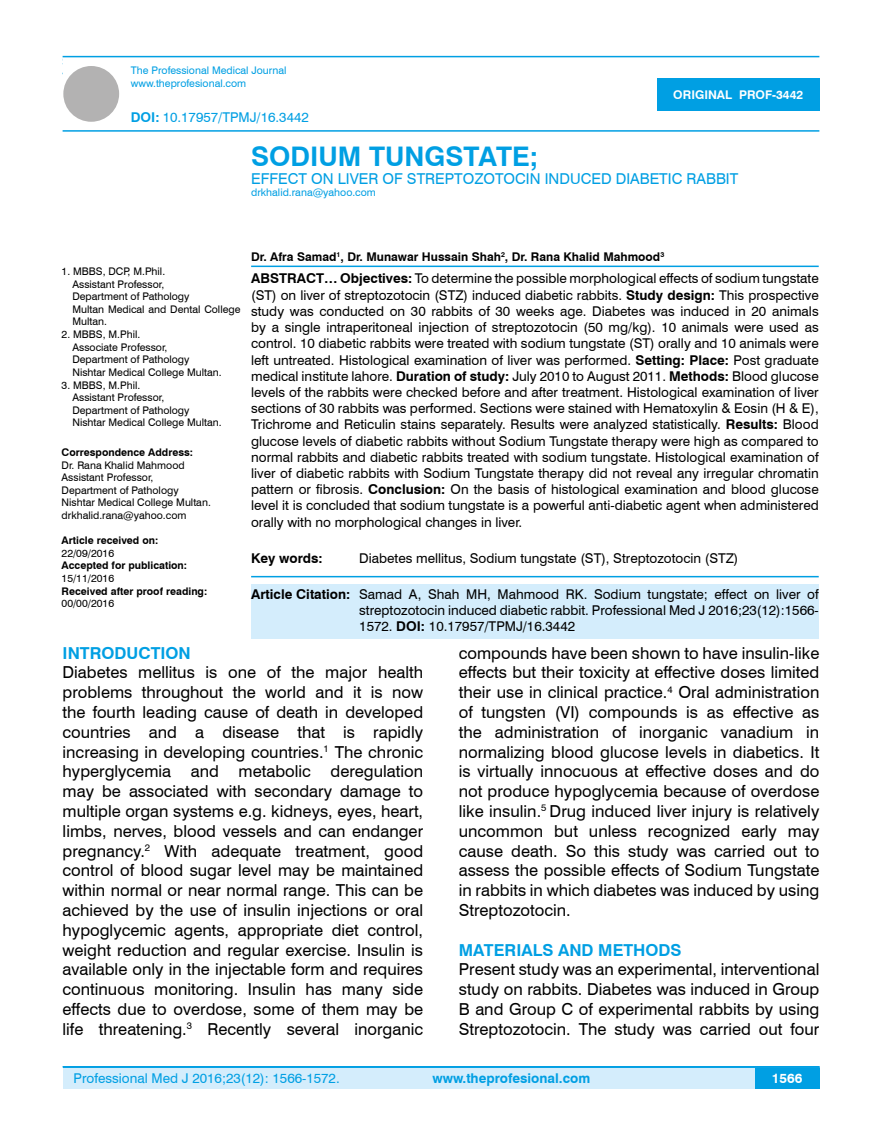
<style>
.page{position:relative;width:882px;height:1145px;background:#fff}
.page>*{position:absolute;margin:0;border:0;box-sizing:border-box;transform-origin:0 0}
.t1{font:700 27px "Swiss 721 BT";color:#009fe3}
.t2{font:16.5px/19.8px "Swiss 721 BT";color:#000;text-align:justify}
.t3{font:700 16.5px "Swiss 721 BT";color:#009fe3}
.t4{font:15px "Swiss 721 BT";color:#009fe3}
.t5{font:13.5px/16.2px "Swiss 721 BT";color:#000;text-align:justify}
.t6{font:13.5px "Swiss 721 BT";color:#009fe3}
.t7{font:700 13.5px "Swiss 721 BT";color:#009fe3}
.t8{font:700 13.5px "Swiss 721 BT";color:#000}
.t9{font:700 13.5px "Swiss 721 BT";color:#fff}
.t10{font:700 12px "Swiss 721 BT";color:#000}
.t11{font:700 12px "Swiss 721 BT";color:#fff}
.t12{font:10.5px/12.6px "Swiss 721 BT";color:#000}
.t13{font:700 10.5px "Swiss 721 BT";color:#000}
.t14{font:10.5px/12.6px "Swiss 721 BT";color:#009fe3}
.s1{font-weight:700}
</style>
<div class="page">
<div style="left:63px;top:1067px;width:756px;height:21px;background:#d4edfc"></div>
<hr style="left:63px;top:1066px;width:756px;height:2px;background:#009fe3">
<div style="left:754px;top:1068px;width:65px;height:20px;background:#009fe3"></div>
<hr style="left:63px;top:56px;width:756px;height:1px;background:#009fe3">
<hr style="left:63px;top:130px;width:756px;height:2px;background:#009fe3">
<div style="left:63px;top:66px;width:56px;height:56px;background:#b3b2b2;border-radius:50%"></div>
<div style="left:657px;top:78px;width:162px;height:33px;background:#009fe3"></div>
<hr style="left:251px;top:265px;width:567px;height:2px;background:#009fe3">
<hr style="left:251px;top:576px;width:567px;height:1px;background:#009fe3">
<div style="left:251px;top:584px;width:567px;height:54px;background:#d4edfc"></div>
<p class="t14" style="left:131px;top:64px;width:157px">The Professional Medical Journal www.theprofesional.com</p>
<p class="t6" style="left:131px;top:108px;width:179px"><span class="s1">DOI:</span> 10.17957/TPMJ/16.3442</p>
<p class="t11" style="left:673px;top:87px;width:131px">ORIGINAL PROF-3442</p>
<h1 class="t1" style="left:251px;top:137px;width:288px">SODIUM TUNGSTATE;</h1>
<p class="t4" style="left:251px;top:168px;width:488px">EFFECT ON LIVER OF STREPTOZOTOCIN INDUCED DIABETIC RABBIT</p>
<p class="t14" style="left:251px;top:186px;width:126px">drkhalid.rana@yahoo.com</p>
<p class="t10" style="left:251px;top:248px;width:414px">Dr. Afra Samad<sup>1</sup>, Dr. Munawar Hussain Shah<sup>2</sup>, Dr. Rana Khalid Mahmood<sup>3</sup></p>
<p class="t12" style="left:72px;top:265px;width:169px;text-indent:-11px">1. MBBS, DCP, M.Phil.<br>Assistant Professor,<br>Department of Pathology<br>Multan Medical and Dental College<br>Multan.</p>
<p class="t12" style="left:72px;top:328px;width:151px;text-indent:-11px">2. MBBS, M.Phil.<br>Associate Professor,<br>Department of Pathology<br>Nishtar Medical College Multan.</p>
<p class="t12" style="left:72px;top:378px;width:151px;text-indent:-11px">3. MBBS, M.Phil.<br>Assistant Professor,<br>Department of Pathology<br>Nishtar Medical College Multan.</p>
<p class="t13" style="left:62px;top:445px;width:133px">Correspondence Address:</p>
<p class="t12" style="left:62px;top:458px;width:151px">Dr. Rana Khalid Mahmood<br>Assistant Professor,<br>Department of Pathology<br>Nishtar Medical College Multan. drkhalid.rana@yahoo.com</p>
<p class="t13" style="left:62px;top:533px;width:98px">Article received on:</p>
<p class="t12" style="left:62px;top:546px;width:54px">22/09/2016</p>
<p class="t13" style="left:62px;top:558px;width:127px">Accepted for publication:</p>
<p class="t12" style="left:62px;top:571px;width:54px">15/11/2016</p>
<p class="t13" style="left:62px;top:583px;width:147px">Received after proof reading:</p>
<p class="t12" style="left:62px;top:597px;width:54px">00/00/2016</p>
<p class="t5" style="left:359px;top:585px;width:461px;text-indent:-108px"><span class="s1">Article Citation:</span> Samad A, Shah MH, Mahmood RK. Sodium tungstate; effect on liver of streptozotocin induced diabetic rabbit. Professional Med J 2016;23(12):1566- 1572. <span class="s1">DOI:</span> 10.17957/TPMJ/16.3442</p>
<p class="t3" style="left:63px;top:641px;width:130px">INTRODUCTION</p>
<p class="t2" style="left:63px;top:662px;width:362px">Diabetes mellitus is one of the major health problems throughout the world and it is now the fourth leading cause of death in developed countries and a disease that is rapidly increasing in developing countries.<sup>1</sup> The chronic hyperglycemia and metabolic deregulation may be associated with secondary damage to multiple organ systems e.g. kidneys, eyes, heart, limbs, nerves, blood vessels and can endanger pregnancy.<sup>2</sup> With adequate treatment, good control of blood sugar level may be maintained within normal or near normal range. This can be achieved by the use of insulin injections or oral hypoglycemic agents, appropriate diet control, weight reduction and regular exercise. Insulin is available only in the injectable form and requires continuous monitoring. Insulin has many side effects due to overdose, some of them may be life threatening.<sup>3</sup> Recently several inorganic</p>
<p class="t5" style="left:251px;top:270px;width:569px"><span class="s1">ABSTRACT… Objectives:</span> To determine the possible morphological effects of sodium tungstate (ST) on liver of streptozotocin (STZ) induced diabetic rabbits. <span class="s1">Study design:</span> This prospective study was conducted on 30 rabbits of 30 weeks age. Diabetes was induced in 20 animals by a single intraperitoneal injection of streptozotocin (50 mg/kg). 10 animals were used as control. 10 diabetic rabbits were treated with sodium tungstate (ST) orally and 10 animals were left untreated. Histological examination of liver was performed. <span class="s1">Setting: Place:</span> Post graduate medical institute lahore. <span class="s1">Duration of study:</span> July 2010 to August 2011. <span class="s1">Methods:</span> Blood glucose levels of the rabbits were checked before and after treatment. Histological examination of liver sections of 30 rabbits was performed. Sections were stained with Hematoxylin &amp; Eosin (H &amp; E), Trichrome and Reticulin stains separately. Results were analyzed statistically. <span class="s1">Results:</span> Blood glucose levels of diabetic rabbits without Sodium Tungstate therapy were high as compared to normal rabbits and diabetic rabbits treated with sodium tungstate. Histological examination of liver of diabetic rabbits with Sodium Tungstate therapy did not reveal any irregular chromatin pattern or fibrosis. <span class="s1">Conclusion:</span> On the basis of histological examination and blood glucose level it is concluded that sodium tungstate is a powerful anti-diabetic agent when administered orally with no morphological changes in liver.</p>
<p class="t8" style="left:251px;top:549px;width:73px">Key words:</p>
<p class="t5" style="left:359px;top:550px;width:380px">Diabetes mellitus, Sodium tungstate (ST), Streptozotocin (STZ)</p>
<p class="t2" style="left:458px;top:642px;width:362px">compounds have been shown to have insulin-like effects but their toxicity at effective doses limited their use in clinical practice.<sup>4</sup> Oral administration of tungsten (VI) compounds is as effective as the administration of inorganic vanadium in normalizing blood glucose levels in diabetics. It is virtually innocuous at effective doses and do not produce hypoglycemia because of overdose like insulin.<sup>5</sup> Drug induced liver injury is relatively uncommon but unless recognized early may cause death. So this study was carried out to assess the possible effects of Sodium Tungstate in rabbits in which diabetes was induced by using Streptozotocin.</p>
<p class="t3" style="left:458px;top:938px;width:224px">MATERIALS AND METHODS</p>
<p class="t2" style="left:458px;top:959px;width:362px">Present study was an experimental, interventional study on rabbits. Diabetes was induced in Group B and Group C of experimental rabbits by using Streptozotocin. The study was carried out four</p>
<p class="t6" style="left:74px;top:1069px;width:267px">Professional Med J 2016;23(12): 1566-1572.</p>
<p class="t7" style="left:432px;top:1069px;width:159px">www.theprofesional.com</p>
<p class="t9" style="left:771px;top:1069px;width:32px">1566</p>
</div>
